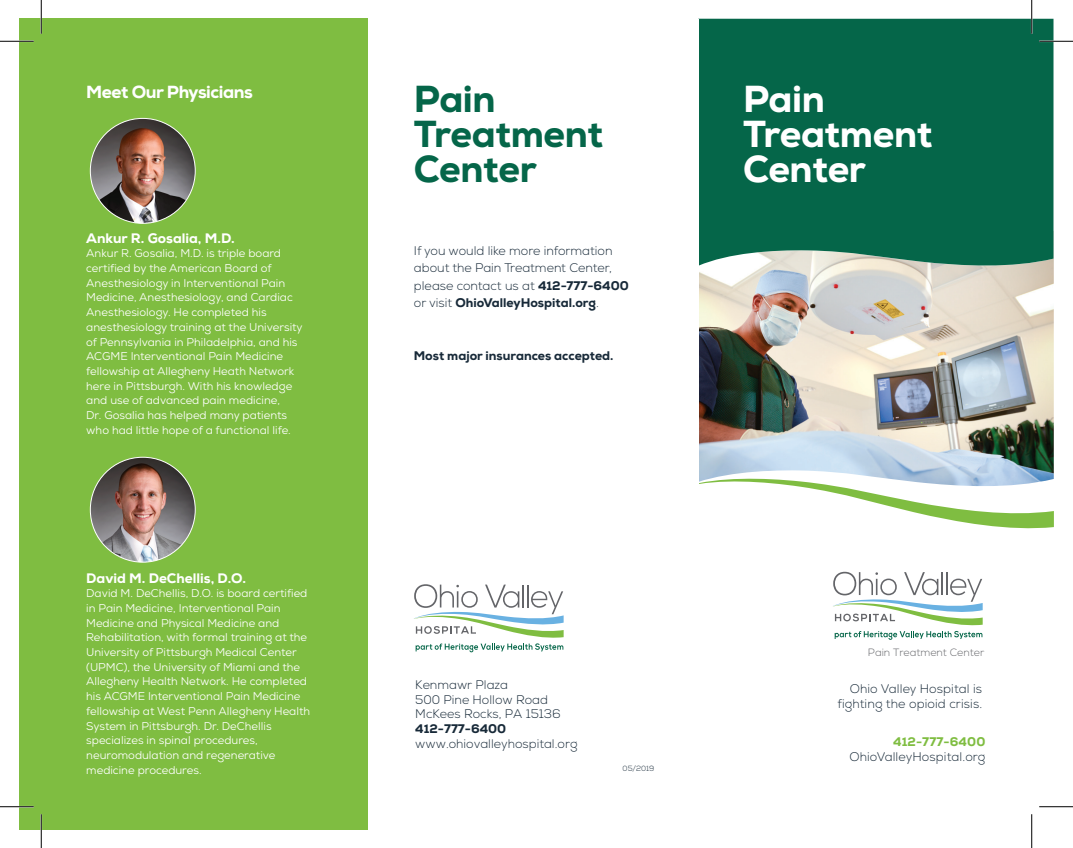
<style>
.page{position:relative;width:1073px;height:848px;background:#fff}
.page>*{position:absolute;margin:0;border:0;box-sizing:border-box;transform-origin:0 0}
.t1{font:800 37.5px/35px "Nexa";letter-spacing:-.01em;color:#fff}
.t2{font:800 37.5px/35px "Nexa";letter-spacing:-.01em;color:#056649}
.t3{font:800 17.5px "Nexa";letter-spacing:-.025em;color:#fff}
.t4{font:800 13.75px "Nexa";color:#fff}
.t5{font:300 12.5px/15px "Nexa";color:#172938}
.t6{font:800 12.5px "Nexa";color:#172938}
.t7{font:800 12.5px "Nexa";letter-spacing:.01em;color:#7fbd41}
.t8{font:11.25px/14.8px "Nexa";color:#fff}
.t9{font:300 10.62px "Nexa";color:#646569}
.t10{font:300 7.5px "Nexa";color:#172938}
.s1{font-weight:800}
</style>
<div class="page">
<img style="left:699px;top:268px;width:354px;height:209px">
<div style="left:699px;top:19px;width:354px;height:249px;background:#056649"></div>
<svg style="left:699px;top:477px;width:354px;height:52px"></svg>
<div style="left:19px;top:19px;width:348px;height:810px;background:#7fbd41"></div>
<img style="left:90px;top:118px;width:105px;height:105px;border-radius:52px">
<img style="left:90px;top:457px;width:105px;height:105px;border-radius:52px">
<svg style="left:833px;top:571px;width:149px;height:68px"></svg>
<svg style="left:414px;top:584px;width:149px;height:68px"></svg>
<hr style="left:0;top:40px;width:34px;height:2px;background:#fff">
<hr style="left:1039px;top:40px;width:33px;height:2px;background:#fff">
<hr style="left:0;top:805px;width:34px;height:2px;background:#fff">
<hr style="left:40px;top:0;width:2px;height:34px;background:#fff">
<hr style="left:40px;top:814px;width:2px;height:34px;background:#fff">
<hr style="left:1030px;top:0;width:2px;height:34px;background:#fff">
<hr style="left:0;top:41px;width:34px;height:1px;background:#000">
<hr style="left:1039px;top:41px;width:33px;height:1px;background:#000">
<hr style="left:0;top:806px;width:34px;height:1px;background:#000">
<hr style="left:1039px;top:806px;width:33px;height:1px;background:#000">
<hr style="left:41px;top:0;width:1px;height:34px;background:#000">
<hr style="left:41px;top:814px;width:1px;height:34px;background:#000">
<hr style="left:1031px;top:0;width:1px;height:34px;background:#000">
<hr style="left:1031px;top:814px;width:1px;height:34px;background:#000">
<h2 class="t3" style="left:86px;top:80px;width:168px">Meet Our Physicians</h2>
<p class="t4" style="left:86px;top:229px;width:150px">Ankur R. Gosalia, M.D.</p>
<p class="t8" style="left:86px;top:246px;width:218px">Ankur R. Gosalia, M.D. is triple board certified by the American Board of Anesthesiology in Interventional Pain Medicine, Anesthesiology, and Cardiac Anesthesiology. He completed his anesthesiology training at the University of Pennsylvania in Philadelphia, and his ACGME Interventional Pain Medicine fellowship at Allegheny Heath Network here in Pittsburgh. With his knowledge and use of advanced pain medicine,<br>Dr. Gosalia has helped many patients who had little hope of a functional life.</p>
<p class="t4" style="left:86px;top:569px;width:161px">David M. DeChellis, D.O.</p>
<p class="t8" style="left:86px;top:586px;width:225px">David M. DeChellis, D.O. is board certified in Pain Medicine, Interventional Pain Medicine and Physical Medicine and Rehabilitation, with formal training at the University of Pittsburgh Medical Center (UPMC), the University of Miami and the Allegheny Health Network. He completed his ACGME Interventional Pain Medicine fellowship at West Penn Allegheny Health System in Pittsburgh. Dr. DeChellis specializes in spinal procedures, neuromodulation and regenerative medicine procedures.</p>
<h1 class="t2" style="left:414px;top:81px;width:191px">Pain<br>Treatment<br>Center</h1>
<p class="t5" style="left:414px;top:242px;width:216px;line-height:17.5px">If you would like more information about the Pain Treatment Center, please contact us at <span class="s1">412-777-6400 </span>or visit <span class="s1">OhioValleyHospital.org</span>.</p>
<p class="t6" style="left:414px;top:347px;width:201px">Most major insurances accepted.</p>
<h1 class="t1" style="left:743px;top:81px;width:191px">Pain<br>Treatment<br>Center</h1>
<p class="t5" style="left:415px;top:677px;width:147px">Kenmawr Plaza<br>500 Pine Hollow Road<br>McKees Rocks, PA 15136</p>
<p class="t6" style="left:415px;top:721px;width:92px">412-777-6400</p>
<p class="t5" style="left:415px;top:736px;width:164px">www.ohiovalleyhospital.org</p>
<p class="t10" style="left:622px;top:763px;width:33px">05/2019</p>
<p class="t9" style="left:868px;top:645px;width:118px">Pain Treatment Center</p>
<p class="t5" style="left:837px;top:681px;width:146px;text-align:right">Ohio Valley Hospital is fighting the opioid crisis.</p>
<p class="t7" style="left:893px;top:734px;width:94px">412-777-6400</p>
<p class="t5" style="left:849px;top:750px;width:137px">OhioValleyHospital.org</p>
</div>
